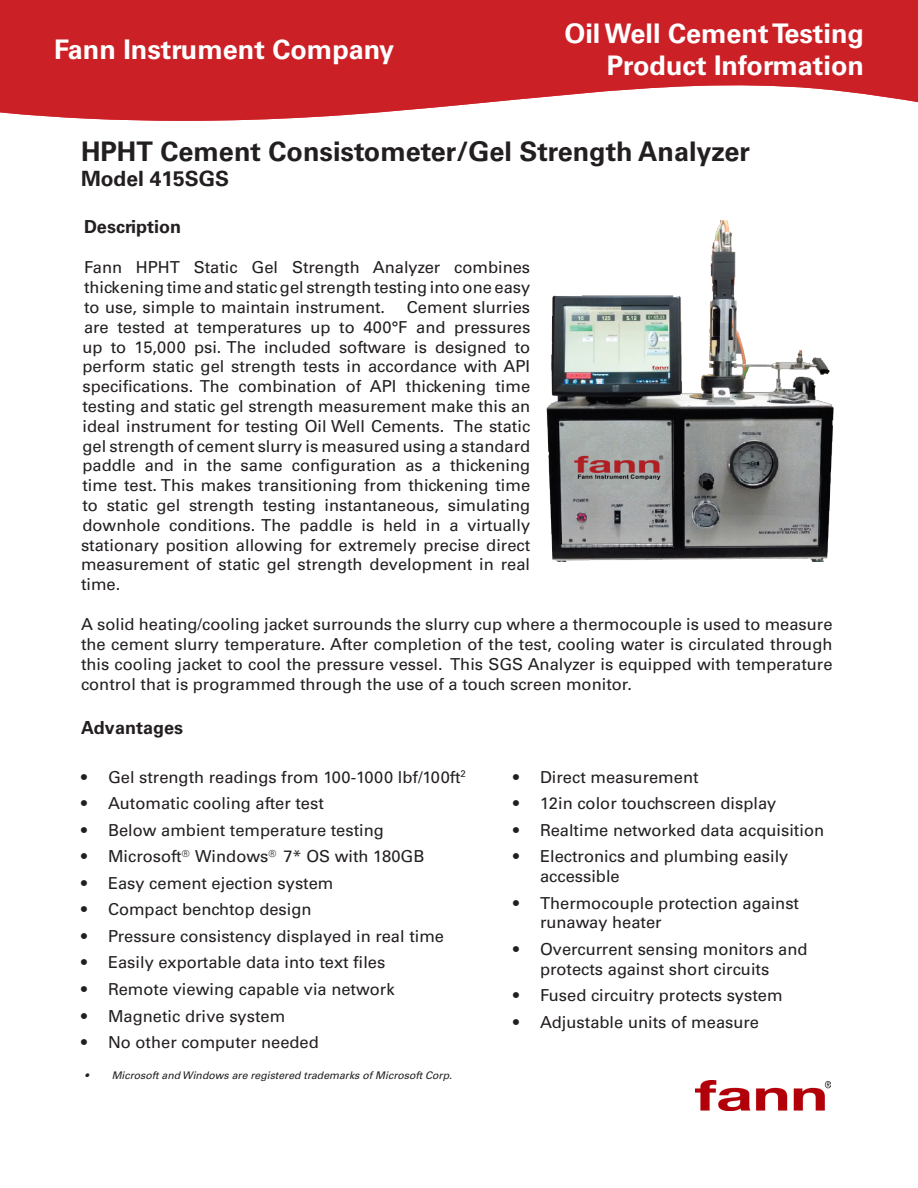
<style>
.page{position:relative;width:918px;height:1188px;background:#fff}
.page>*{position:absolute;margin:0;border:0;box-sizing:border-box;transform-origin:0 0}
.t1{font:700 27px/32.4px "Univers LT Std";color:#fff;text-align:right}
.t2{font:700 27px "Univers LT Std";color:#231f20}
.t3{font:700 21px "Univers LT Std";color:#231f20}
.t4{font:700 18px "Univers LT Std";color:#231f20}
.Body_Text{font:16.5px/19.8px "Univers LT Std";color:#231f20;text-align:justify}
.t5{font:italic 10.5px "Univers LT Std";color:#231f20}
</style>
<div class="page">
<svg style="left:0;top:0;width:918px;height:121px;background:#d23e44"></svg>
<img style="left:695px;top:1080px;width:135px;height:30px">
<img style="left:546px;top:220px;width:288px;height:341px">
<p class="t1" style="left:54px;top:33px;width:342px">Fann Instrument Company</p>
<p class="t1" style="left:564px;top:17px;width:301px">Oil Well Cement Testing<br>Product Information</p>
<p class="t2" style="left:81px;top:136px;width:671px">HPHT Cement Consistometer/Gel Strength Analyzer</p>
<p class="t3" style="left:81px;top:167px;width:150px">Model 415SGS</p>
<p class="t4" style="left:84px;top:217px;width:99px">Description</p>
<p class="Body_Text" style="left:84px;top:258px;width:448px">Fann HPHT Static Gel Strength Analyzer combines thickening time and static gel strength testing into one easy to use, simple to maintain instrument.</p>
<p class="Body_Text" style="left:81px;top:297px;width:451px;text-indent:326px">Cement slurries are tested at temperatures up to 400°F and pressures up to 15,000 psi. The included software is designed to perform static gel strength tests in accordance with API specifications. The combination of API thickening time testing and static gel strength measurement make this an ideal instrument for testing Oil Well Cements. The static gel strength of cement slurry is measured using a standard paddle and in the same configuration as a thickening time test. This makes transitioning from thickening time to static gel strength testing instantaneous, simulating downhole conditions. The paddle is held in a virtually stationary position allowing for extremely precise direct measurement of static gel strength development in real time.</p>
<p class="Body_Text" style="left:81px;top:615px;width:753px">A solid heating/cooling jacket surrounds the slurry cup where a thermocouple is used to measure the cement slurry temperature. After completion of the test, cooling water is circulated through this cooling jacket to cool the pressure vessel. This SGS Analyzer is equipped with temperature control that is programmed through the use of a touch screen monitor.</p>
<p class="t4" style="left:81px;top:718px;width:104px">Advantages</p>
<p class="Body_Text" style="left:81px;top:767px;width:386px">• Gel strength readings from 100-1000 lbf/100ft<sup>2</sup></p>
<p class="Body_Text" style="left:81px;top:794px;width:244px">• Automatic cooling after test</p>
<p class="Body_Text" style="left:81px;top:820px;width:304px">• Below ambient temperature testing</p>
<p class="Body_Text" style="left:81px;top:847px;width:345px">• Microsoft<sup>®</sup> Windows<sup>®</sup> 7* OS with 180GB</p>
<p class="Body_Text" style="left:81px;top:873px;width:254px">• Easy cement ejection system</p>
<p class="Body_Text" style="left:81px;top:900px;width:232px">• Compact benchtop design</p>
<p class="Body_Text" style="left:81px;top:926px;width:365px">• Pressure consistency displayed in real time</p>
<p class="Body_Text" style="left:81px;top:953px;width:306px">• Easily exportable data into text files</p>
<p class="Body_Text" style="left:81px;top:979px;width:315px">• Remote viewing capable via network</p>
<p class="Body_Text" style="left:81px;top:1006px;width:206px">• Magnetic drive system</p>
<p class="Body_Text" style="left:81px;top:1032px;width:239px">• No other computer needed</p>
<p class="t5" style="left:85px;top:1069px;width:369px">• Microsoft and Windows are registered trademarks of Microsoft Corp.</p>
<p class="Body_Text" style="left:513px;top:767px;width:187px">• Direct measurement</p>
<p class="Body_Text" style="left:513px;top:794px;width:265px">• 12in color touchscreen display</p>
<p class="Body_Text" style="left:513px;top:820px;width:313px">• Realtime networked data acquisition</p>
<p class="Body_Text" style="left:540px;top:847px;width:250px;text-indent:-27px">• Electronics and plumbing easily accessible</p>
<p class="Body_Text" style="left:540px;top:893px;width:261px;text-indent:-27px">• Thermocouple protection against runaway heater</p>
<p class="Body_Text" style="left:540px;top:939px;width:269px;text-indent:-27px">• Overcurrent sensing monitors and protects against short circuits</p>
<p class="Body_Text" style="left:513px;top:986px;width:271px">• Fused circuitry protects system</p>
<p class="Body_Text" style="left:513px;top:1012px;width:248px">• Adjustable units of measure</p>
</div>
